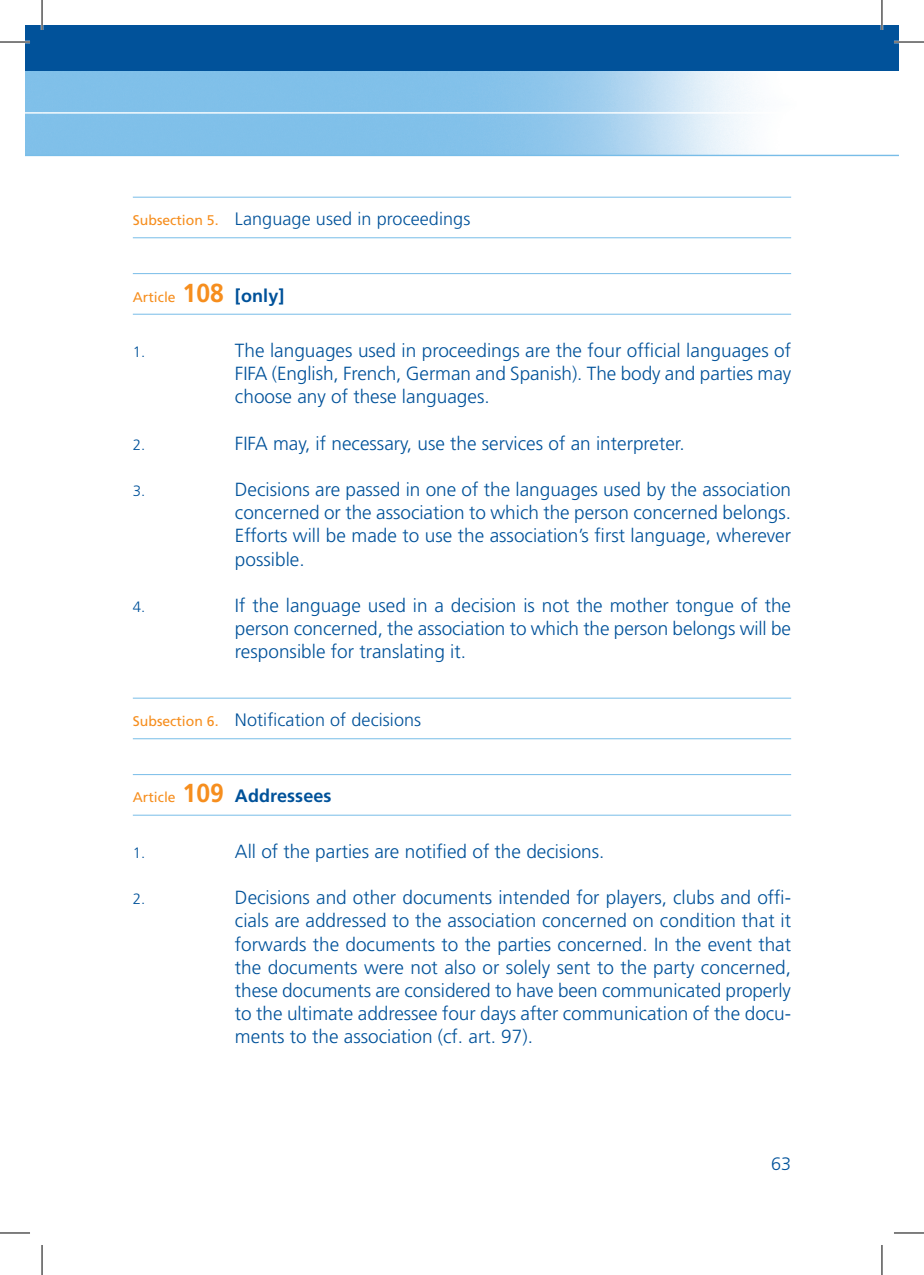
<style>
.page{position:relative;width:924px;height:1275px;background:#fff}
.page>*{position:absolute;margin:0;border:0;box-sizing:border-box;transform-origin:0 0}
.t1{font:300 19px/23.2px "Frutiger";color:#01529a;text-align:justify}
.t2{font:300 18px "Frutiger";letter-spacing:.005em;color:#01529a}
.t3{font:700 18px "Frutiger";letter-spacing:.005em;color:#01529a}
.t4{font:300 15px "Frutiger";color:#01529a}
.t5{font:14px "Frutiger";color:#f68e1e}
.s1{font-weight:400;font-size:14px;color:#f68e1e}
.s2{font-weight:700;font-size:26px}
.s3{font-weight:700;font-size:18px;color:#01529a}
.s4{font-size:26px;color:#f68e1e}
</style>
<div class="page">
<img style="left:25px;top:70px;width:873px;height:85px">
<div style="left:25px;top:25px;width:17px;height:45px;background:#01529a"></div>
<svg style="left:25px;top:112px;width:17px;height:2px"></svg>
<svg style="left:25px;top:155px;width:17px;height:1px"></svg>
<div style="left:42px;top:25px;width:856px;height:45px;background:#01529a"></div>
<hr style="left:42px;top:112px;width:856px;height:2px;background:#fff">
<hr style="left:42px;top:155px;width:856px;height:1px;background:#78bde8">
<hr style="left:133px;top:197px;width:657px;height:1px;background:#78bde8">
<hr style="left:133px;top:237px;width:657px;height:1px;background:#78bde8">
<hr style="left:133px;top:273px;width:657px;height:1px;background:#78bde8">
<hr style="left:133px;top:314px;width:657px;height:1px;background:#78bde8">
<hr style="left:133px;top:698px;width:657px;height:1px;background:#78bde8">
<hr style="left:133px;top:738px;width:657px;height:1px;background:#78bde8">
<hr style="left:133px;top:774px;width:657px;height:1px;background:#78bde8">
<hr style="left:133px;top:814px;width:657px;height:1px;background:#78bde8">
<hr style="left:0;top:41px;width:30px;height:2px;background:#fff">
<hr style="left:893px;top:41px;width:30px;height:2px;background:#fff">
<hr style="left:41px;top:0;width:2px;height:30px;background:#fff">
<hr style="left:880px;top:0;width:2px;height:30px;background:#fff">
<hr style="left:0;top:42px;width:30px;height:1px;background:#000">
<hr style="left:893px;top:42px;width:30px;height:1px;background:#000">
<hr style="left:0;top:1232px;width:30px;height:1px;background:#000">
<hr style="left:893px;top:1232px;width:30px;height:1px;background:#000">
<hr style="left:42px;top:0;width:1px;height:30px;background:#000">
<hr style="left:42px;top:1245px;width:1px;height:30px;background:#000">
<hr style="left:881px;top:0;width:1px;height:30px;background:#000">
<hr style="left:881px;top:1245px;width:1px;height:30px;background:#000">
<p class="t2" style="left:133px;top:211px;width:339px"><span class="s1">Subsection 5.</span> Language used in proceedings</p>
<p class="t5" style="left:133px;top:291px;width:153px">Article <span class="s2">108</span> <span class="s3">[only]</span></p>
<p class="t4" style="left:133px;top:345px;width:14px">1.</p>
<p class="t1" style="left:235px;top:340px;width:557px">The languages used in proceedings are the four official languages of FIFA (English, French, German and Spanish). The body and parties may choose any of these languages.</p>
<p class="t4" style="left:133px;top:438px;width:14px">2.</p>
<p class="t1" style="left:235px;top:433px;width:451px">FIFA may, if necessary, use the services of an interpreter.</p>
<p class="t4" style="left:133px;top:485px;width:14px">3.</p>
<p class="t1" style="left:235px;top:479px;width:557px">Decisions are passed in one of the languages used by the association concerned or the association to which the person concerned belongs.<br>Efforts will be made to use the association’s first language, wherever possible.</p>
<p class="t4" style="left:133px;top:601px;width:14px">4.</p>
<p class="t1" style="left:235px;top:595px;width:557px">If the language used in a decision is not the mother tongue of the person concerned, the association to which the person belongs will be responsible for translating it.</p>
<p class="t2" style="left:133px;top:712px;width:290px"><span class="s1">Subsection 6.</span> Notification of decisions</p>
<p class="t3" style="left:133px;top:789px;width:200px"><span class="s1">Article</span> <span class="s4">109</span> Addressees</p>
<p class="t4" style="left:133px;top:846px;width:14px">1.</p>
<p class="t1" style="left:235px;top:841px;width:371px">All of the parties are notified of the decisions.</p>
<p class="t4" style="left:133px;top:893px;width:14px">2.</p>
<p class="t1" style="left:235px;top:887px;width:557px">Decisions and other documents intended for players, clubs and offi&shy;cials are addressed to the association concerned on condition that it forwards the documents to the parties concerned. In the event that the documents were not also or solely sent to the party concerned, these documents are considered to have been communicated properly to the ultimate addressee four days after communication of the docu&shy;ments to the association (cf. art. 97).</p>
<p class="t2" style="left:770px;top:1156px;width:22px">63</p>
</div>
